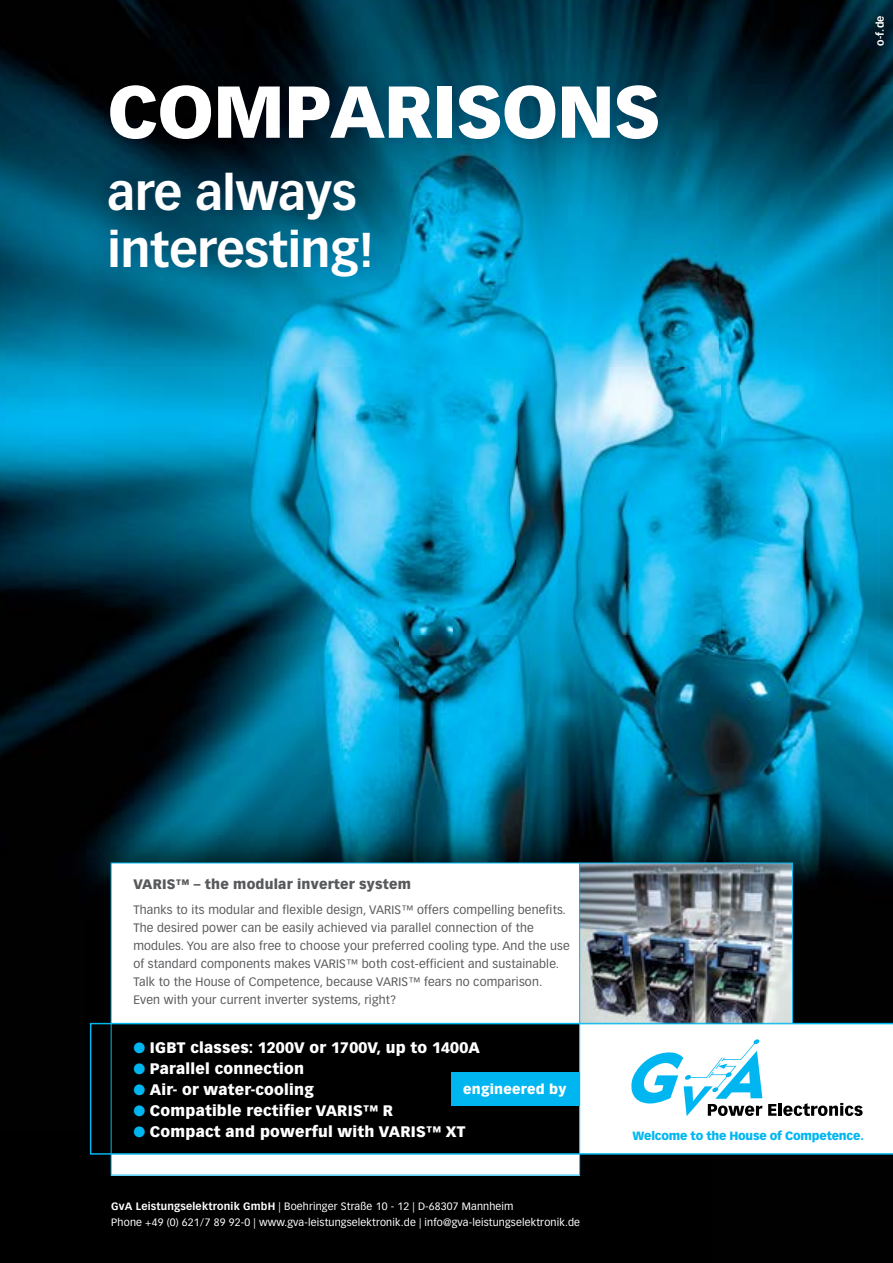
<style>
.page{position:relative;width:893px;height:1263px;background:#fff}
.page>*{position:absolute;margin:0;border:0;box-sizing:border-box;transform-origin:0 0}
.t1{font:900 72px "Vectora LH";letter-spacing:-.01em;color:#fff}
.t2{font:700 48px/57.6px "Vectora LH";letter-spacing:-.01em;color:#fff}
.t3{font:900 15px "Vectora LH";letter-spacing:.015em;color:#fff}
.t4{font:900 13.5px "Vectora LH";letter-spacing:.015em;color:#58595b}
.t5{font:900 13.5px "Vectora LH";letter-spacing:.015em;color:#fff}
.t6{font:12px/18px "Vectora LH";letter-spacing:.015em;color:#58595b}
.t7{font:900 11.7px "Vectora LH";letter-spacing:-.015em;color:#00b6f1}
.t8{font:10.5px/16.5px "Vectora LH";letter-spacing:.015em;color:#fff}
.t9{font:700 10.5px "Vectora LH";color:#fff}
.s1{color:#00b6f1}
.s2{font-weight:700}
</style>
<div class="page">
<img style="left:0;top:0;width:893px;height:85px">
<img style="left:0;top:85px;width:87px;height:1178px">
<img style="left:868px;top:85px;width:25px;height:1178px">
<img style="left:87px;top:634px;width:781px;height:629px">
<img style="left:82px;top:49px;width:798px;height:585px">
<div style="left:111px;top:863px;width:468px;height:312px;background:#fff"></div>
<svg style="left:90px;top:1023px;width:803px;height:132px"></svg>
<svg style="left:768px;top:1103px;width:95px;height:13px"></svg>
<svg style="left:631px;top:1039px;width:131px;height:77px"></svg>
<div style="left:451px;top:1072px;width:129px;height:34px;background:#00b6f1"></div>
<img style="left:581px;top:864px;width:210px;height:158px">
<div style="left:579px;top:862px;width:214px;height:162px;border:1px solid #00b6f1"></div>
<svg style="left:0;top:0;width:6px;height:4px"></svg>
<h1 class="t1" style="left:108px;top:67px;width:554px">COMPARISONS</h1>
<h2 class="t2" style="left:108px;top:164px;width:268px">are always interesting!</h2>
<p class="t9" style="left:874px;top:46px;width:32px;rotate:-90deg">o-f.de</p>
<p class="t4" style="left:133px;top:875px;width:279px">VARIS™ – the modular inverter system</p>
<p class="t6" style="left:133px;top:901px;width:438px">Thanks to its modular and flexible design, VARIS™ offers compelling benefits.<br>The desired power can be easily achieved via parallel connection of the modules. You are also free to choose your preferred cooling type. And the use of standard components makes VARIS™ both cost-efficient and sustainable.<br>Talk to the House of Competence, because VARIS™ fears no comparison.<br>Even with your current inverter systems, right?</p>
<p class="t3" style="left:133px;top:1038px;width:348px"><span class="s1">●</span> IGBT classes: 1200V or 1700V, up to 1400A</p>
<p class="t3" style="left:133px;top:1059px;width:172px"><span class="s1">●</span> Parallel connection</p>
<p class="t3" style="left:133px;top:1080px;width:182px"><span class="s1">●</span> Air- or water-cooling</p>
<p class="t3" style="left:133px;top:1101px;width:261px"><span class="s1">●</span> Compatible rectifier VARIS™ R</p>
<p class="t3" style="left:133px;top:1122px;width:334px"><span class="s1">●</span> Compact and powerful with VARIS™ XT</p>
<p class="t5" style="left:463px;top:1081px;width:105px">engineered by</p>
<p class="t8" style="left:111px;top:1198px;width:470px"><span class="s2">GvA Leistungselektronik GmbH</span> | Boehringer Straße 10 - 12 | D-68307 Mannheim<br>Phone +49 (0) 621/7 89 92-0 | www.gva-leistungselektronik.de | info@gva-leistungselektronik.de</p>
<p class="t7" style="left:632px;top:1128px;width:233px">Welcome to the House of Competence.</p>
</div>
